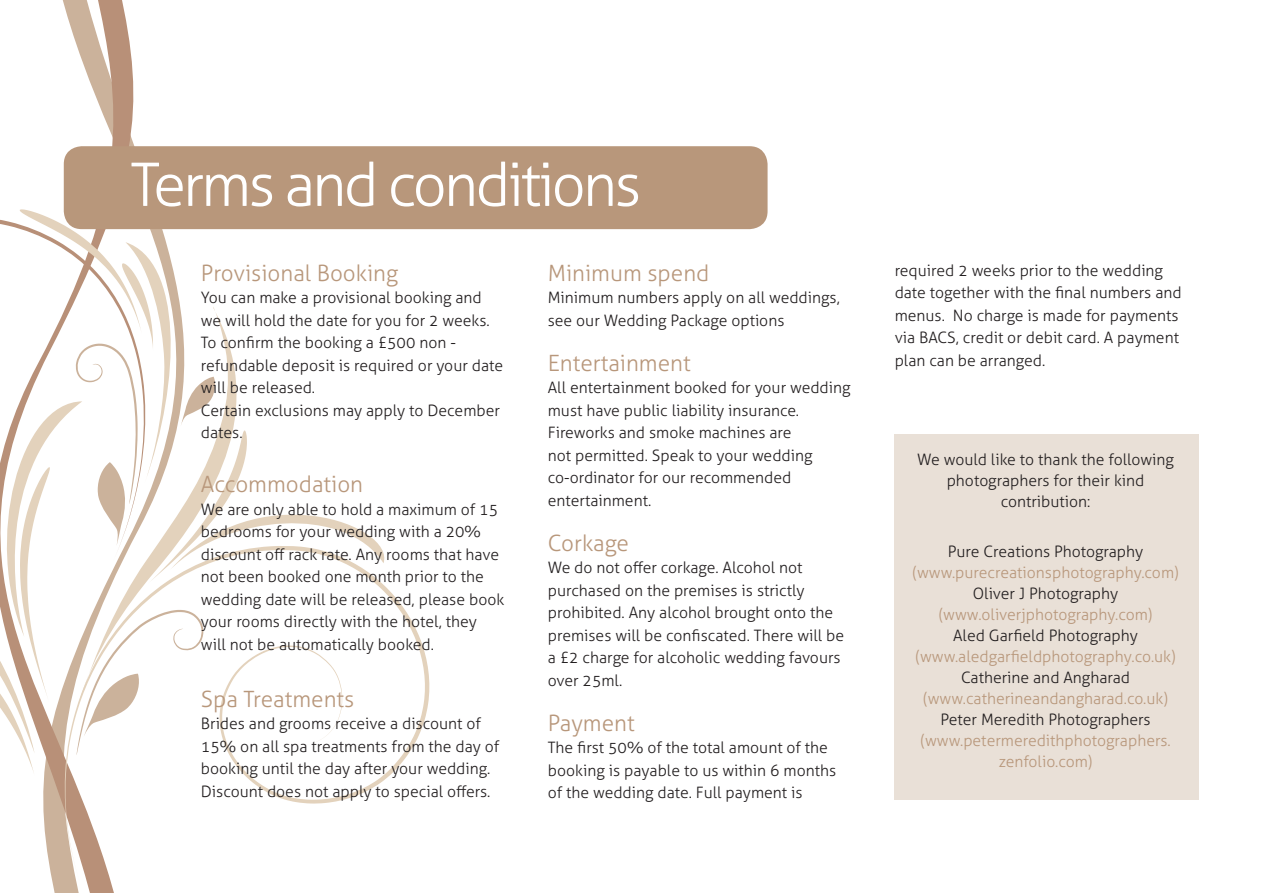
<style>
.page{position:relative;width:1263px;height:893px;background:#fff}
.page>*{position:absolute;margin:0;border:0;box-sizing:border-box;transform-origin:0 0}
.t1{font:300 60px "Aller";letter-spacing:-.05em;color:#fff}
.t2{font:300 22.5px "Aller";color:#b8977b}
.t3{font:300 15.75px/22.5px "Aller";color:#231f20}
.t4{font:300 15.75px/21px "Aller";color:#b8977b;text-align:center}
</style>
<div class="page">
<svg style="left:43px;top:0;width:92px;height:893px"></svg>
<svg style="left:64px;top:598px;width:366px;height:282px"></svg>
<svg style="left:0;top:209px;width:396px;height:567px"></svg>
<div style="left:895px;top:434px;width:304px;height:365px;background:#e9e0d7"></div>
<div style="left:64px;top:146px;width:703px;height:83px;background:#b8977b;border-radius:18px"></div>
<h1 class="t1" style="left:130px;top:148px;width:512px">Terms and conditions</h1>
<h2 class="t2" style="left:201px;top:259px;width:199px">Provisional Booking</h2>
<p class="t3" style="left:201px;top:286px;width:304px">You can make a provisional booking and we will hold the date for you for 2 weeks.<br>To confirm the booking a £500 non - refundable deposit is required or your date will be released.<br>Certain exclusions may apply to December dates.</p>
<h2 class="t2" style="left:201px;top:471px;width:164px">Accommodation</h2>
<p class="t3" style="left:201px;top:498px;width:305px">We are only able to hold a maximum of 15 bedrooms for your wedding with a 20% discount off rack rate. Any rooms that have not been booked one month prior to the wedding date will be released, please book your rooms directly with the hotel, they will not be automatically booked.</p>
<h2 class="t2" style="left:201px;top:685px;width:155px">Spa Treatments</h2>
<p class="t3" style="left:201px;top:712px;width:300px">Brides and grooms receive a discount of 15% on all spa treatments from the day of booking until the day after your wedding.<br>Discount does not apply to special offers.</p>
<h2 class="t2" style="left:548px;top:259px;width:163px">Minimum spend</h2>
<p class="t3" style="left:548px;top:286px;width:294px">Minimum numbers apply on all weddings, see our Wedding Package options</p>
<h2 class="t2" style="left:548px;top:349px;width:144px">Entertainment</h2>
<p class="t3" style="left:548px;top:376px;width:304px">All entertainment booked for your wedding must have public liability insurance.<br>Fireworks and smoke machines are<br>not permitted. Speak to your wedding co-ordinator for our recommended entertainment.</p>
<h2 class="t2" style="left:548px;top:529px;width:83px">Corkage</h2>
<p class="t3" style="left:548px;top:556px;width:298px">We do not offer corkage. Alcohol not purchased on the premises is strictly prohibited. Any alcohol brought onto the premises will be confiscated. There will be a £2 charge for alcoholic wedding favours over 25ml.</p>
<h2 class="t2" style="left:548px;top:709px;width:88px">Payment</h2>
<p class="t3" style="left:548px;top:736px;width:290px">The first 50% of the total amount of the booking is payable to us within 6 months of the wedding date. Full payment is</p>
<p class="t3" style="left:895px;top:259px;width:288px">required 2 weeks prior to the wedding date together with the final numbers and menus. No charge is made for payments via BACS, credit or debit card. A payment plan can be arranged.</p>
<p class="t3" style="left:917px;top:449px;width:258px;line-height:21px;text-align:center">We would like to thank the following photographers for their kind contribution:</p>
<p class="t3" style="left:948px;top:540px;width:197px">Pure Creations Photography</p>
<p class="t4" style="left:912px;top:562px;width:268px">(www.purecreationsphotography.com)</p>
<p class="t3" style="left:973px;top:582px;width:147px">Oliver J Photography</p>
<p class="t4" style="left:939px;top:604px;width:215px">(www.oliverjphotography.com)</p>
<p class="t3" style="left:953px;top:624px;width:186px">Aled Garfield Photography</p>
<p class="t4" style="left:915px;top:646px;width:262px">(www.aledgarfieldphotography.co.uk)</p>
<p class="t3" style="left:961px;top:666px;width:171px">Catherine and Angharad</p>
<p class="t4" style="left:923px;top:688px;width:246px">(www.catherineandangharad.co.uk)</p>
<p class="t3" style="left:940px;top:708px;width:212px">Peter Meredith Photographers</p>
<p class="t4" style="left:920px;top:730px;width:252px">(www.petermeredithphotographers. zenfolio.com)</p>
</div>
